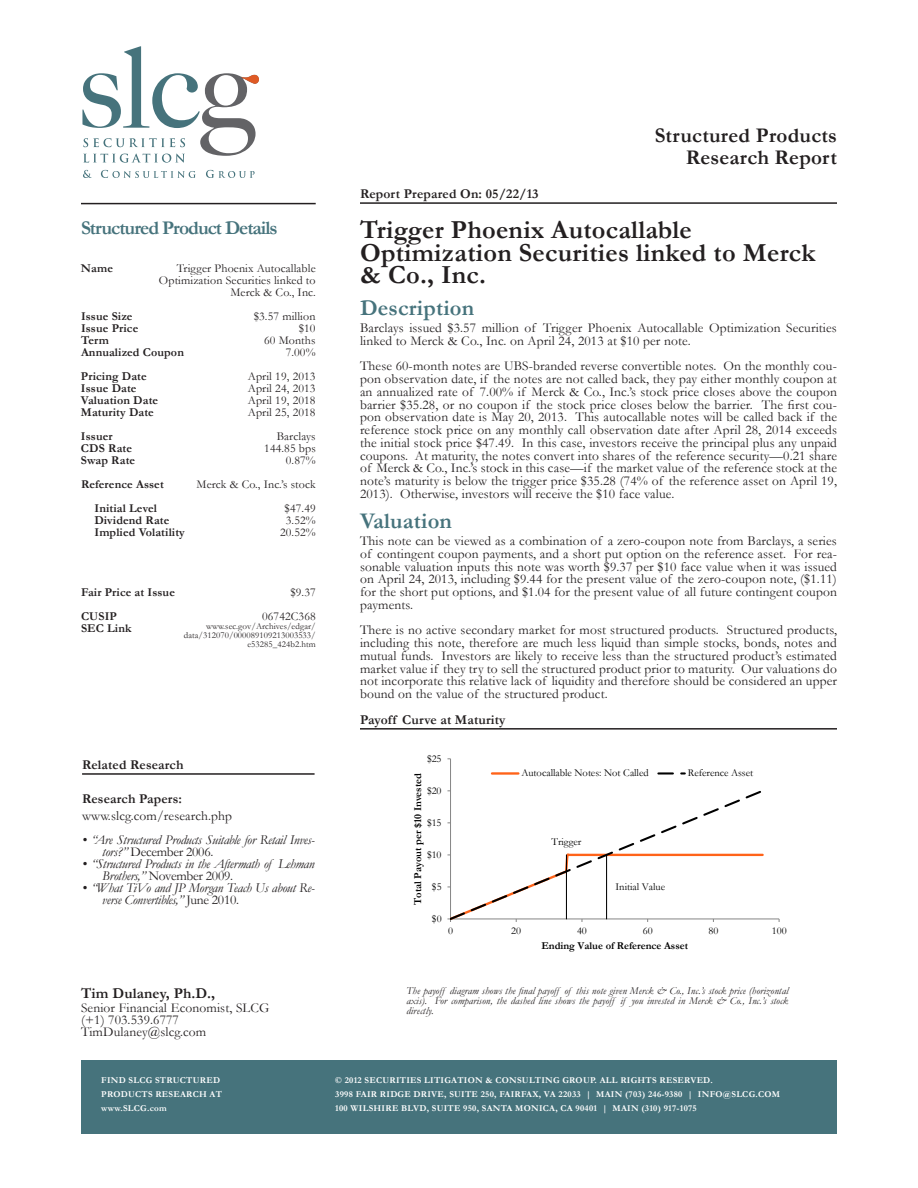
<style>
.page{position:relative;width:918px;height:1188px;background:#fff}
.page>*{position:absolute;margin:0;border:0;box-sizing:border-box;transform-origin:0 0}
.t1{font:700 26.25px/22.5px "Garamond";letter-spacing:.01em;color:#231f20}
.t2{font:700 22.5px "Garamond";letter-spacing:.01em;color:#46737c}
.t3{font:700 21px/22.5px "Garamond";letter-spacing:.01em;color:#231f20;text-align:right}
.t4{font:700 19.5px "Garamond";letter-spacing:-.05em;color:#46737c}
.t5{font:700 15px "Garamond";letter-spacing:.01em;color:#231f20}
.t6{font:13.5px/12.8px "Garamond";letter-spacing:.01em;color:#231f20;text-align:justify}
.t7{font:italic 13.5px/12px "Garamond";letter-spacing:-.02em;color:#231f20}
.t8{font:700 13.5px "Garamond";letter-spacing:.01em;color:#231f20}
.t9{font:12px/12px "Garamond";letter-spacing:.01em;color:#231f20;text-align:right}
.t10{font:700 12px/12px "Garamond";letter-spacing:.01em;color:#231f20}
.t11{font:italic 10.5px/9.8px "Garamond";letter-spacing:.01em;color:#231f20;text-align:justify}
.t12{font:10.5px "Garamond";letter-spacing:-.005em;color:#000}
.t13{font:700 10.5px "Garamond";color:#000}
.t14{font:700 9px/14.2px "Garamond";letter-spacing:.03em;color:#fff}
.t15{font:9px/9px "Garamond";letter-spacing:.01em;color:#231f20;text-align:right}
.s1{font-style:normal}
</style>
<div class="page">
<hr style="left:360px;top:202px;width:477px;height:2px;background:#231f20">
<hr style="left:360px;top:728px;width:477px;height:2px;background:#231f20">
<hr style="left:450px;top:759px;width:1px;height:160px;background:#868686">
<hr style="left:451px;top:919px;width:328px;height:1px;background:#868686">
<svg style="left:447px;top:790px;width:318px;height:132px"></svg>
<hr style="left:606px;top:855px;width:1px;height:64px;background:#000">
<hr style="left:566px;top:855px;width:1px;height:64px;background:#000">
<hr style="left:492px;top:772px;width:26px;height:3px;background:#ff6319">
<svg style="left:658px;top:772px;width:27px;height:3px"></svg>
<hr style="left:81px;top:203px;width:235px;height:1px;background:#231f20">
<div style="left:81px;top:1061px;width:234px;height:73px;background:#46737c"></div>
<div style="left:315px;top:1061px;width:522px;height:73px;background:#46737c"></div>
<hr style="left:82px;top:773px;width:233px;height:2px;background:#231f20">
<svg style="left:83px;top:170px;width:9px;height:8px"></svg>
<svg style="left:101px;top:170px;width:95px;height:8px"></svg>
<svg style="left:206px;top:170px;width:49px;height:8px"></svg>
<svg style="left:82px;top:46px;width:177px;height:117px"></svg>
<h3 class="t4" style="left:81px;top:215px;width:198px">Structured Product Details</h3>
<p class="t10" style="left:81px;top:263px;width:33px">Name</p>
<p class="t9" style="left:159px;top:262px;width:158px">Trigger Phoenix Autocallable<br>Optimization Securities linked to<br>Merck &amp; Co., Inc.</p>
<p class="t9" style="left:254px;top:310px;width:63px">$3.57 million $10<br>60 Months<br>7.00%</p>
<p class="t9" style="left:248px;top:370px;width:69px;text-align:justify">April 19, 2013<br>April 24, 2013<br>April 19, 2018<br>April 25, 2018</p>
<p class="t10" style="left:81px;top:310px;width:104px">Issue Size<br>Issue Price<br>Term<br>Annualized Coupon</p>
<p class="t10" style="left:81px;top:370px;width:79px">Pricing Date<br>Issue Date<br>Valuation Date<br>Maturity Date</p>
<p class="t10" style="left:81px;top:430px;width:56px">Issuer<br>CDS Rate<br>Swap Rate</p>
<p class="t9" style="left:264px;top:430px;width:53px">Barclays<br>144.85 bps<br>0.87%</p>
<p class="t10" style="left:94px;top:502px;width:92px">Initial Level<br>Dividend Rate<br>Implied Volatility</p>
<p class="t9" style="left:280px;top:502px;width:37px;text-align:center">$47.49<br>3.52%<br>20.52%</p>
<p class="t10" style="left:81px;top:479px;width:84px">Reference Asset</p>
<p class="t9" style="left:197px;top:478px;width:121px">Merck &amp; Co., Inc.’s stock</p>
<p class="t10" style="left:81px;top:580px;width:95px;line-height:24px">Fair Price at Issue<br>CUSIP</p>
<p class="t10" style="left:81px;top:622px;width:52px">SEC Link</p>
<p class="t9" style="left:262px;top:580px;width:55px;line-height:24px">$9.37<br>06742C368</p>
<p class="t15" style="left:184px;top:621px;width:133px">www.sec.gov/Archives/edgar/ data/312070/000089109213003533/ e53285_424b2.htm</p>
<p class="t8" style="left:82px;top:755px;width:103px">Related Research</p>
<p class="t8" style="left:82px;top:790px;width:102px">Research Papers:</p>
<p class="t6" style="left:82px;top:809px;width:151px">www.slcg.com/research.php</p>
<p class="t7" style="left:102px;top:833px;width:214px;text-indent:-20px">• “Are Structured Products Suitable for Retail Inves&shy;tors?” <span class="s1">December 2006.</span></p>
<p class="t7" style="left:102px;top:857px;width:214px;text-indent:-20px">• “Structured Products in the Aftermath of Lehman<br>Brothers,” <span class="s1">November 2009.</span></p>
<p class="t7" style="left:102px;top:881px;width:214px;text-indent:-20px">• “What TiVo and JP Morgan Teach Us about Re&shy;verse Convertibles,” <span class="s1">June 2010.</span></p>
<h3 class="t3" style="left:655px;top:124px;width:184px">Structured Products<br>Research Report</h3>
<p class="t8" style="left:360px;top:184px;width:180px">Report Prepared On: 05/22/13</p>
<h1 class="t1" style="left:360px;top:219px;width:457px">Trigger Phoenix Autocallable<br>Optimization Securities linked to Merck &amp; Co., Inc.</h1>
<h2 class="t2" style="left:360px;top:292px;width:116px">Description</h2>
<p class="t6" style="left:360px;top:321px;width:478px">Barclays issued $3.57 million of Trigger Phoenix Autocallable Optimization Securities linked to Merck &amp; Co., Inc. on April 24, 2013 at $10 per note.</p>
<p class="t6" style="left:360px;top:359px;width:479px">These 60-month notes are UBS-branded reverse convertible notes. On the monthly cou&shy;pon observation date, if the notes are not called back, they pay either monthly coupon at an annualized rate of 7.00% if Merck &amp; Co., Inc.’s stock price closes above the coupon barrier $35.28, or no coupon if the stock price closes below the barrier. The first cou&shy;pon observation date is May 20, 2013. This autocallable notes will be called back if the reference stock price on any monthly call observation date after April 28, 2014 exceeds the initial stock price $47.49. In this case, investors receive the principal plus any unpaid coupons. At maturity, the notes convert into shares of the reference security—0.21 share of Merck &amp; Co., Inc.’s stock in this case—if the market value of the reference stock at the note’s maturity is below the trigger price $35.28 (74% of the reference asset on April 19, 2013). Otherwise, investors will receive the $10 face value.</p>
<h2 class="t2" style="left:360px;top:505px;width:94px">Valuation</h2>
<p class="t6" style="left:360px;top:534px;width:479px">This note can be viewed as a combination of a zero-coupon note from Barclays, a series of contingent coupon payments, and a short put option on the reference asset. For rea&shy;sonable valuation inputs this note was worth $9.37 per $10 face value when it was issued on April 24, 2013, including $9.44 for the present value of the zero-coupon note, ($1.11) for the short put options, and $1.04 for the present value of all future contingent coupon payments.</p>
<p class="t6" style="left:360px;top:623px;width:479px">There is no active secondary market for most structured products. Structured products, including this note, therefore are much less liquid than simple stocks, bonds, notes and mutual funds. Investors are likely to receive less than the structured product’s estimated market value if they try to sell the structured product prior to maturity. Our valuations do not incorporate this relative lack of liquidity and therefore should be considered an upper bound on the value of the structured product.</p>
<p class="t8" style="left:360px;top:710px;width:147px">Payoff Curve at Maturity</p>
<p class="t12" style="left:427px;top:751px;width:16px">$25</p>
<p class="t13" style="left:411px;top:905px;width:133px;rotate:-90deg">Total Payout per $10 Invested</p>
<p class="t12" style="left:427px;top:783px;width:16px">$20</p>
<p class="t12" style="left:427px;top:815px;width:16px">$15</p>
<p class="t12" style="left:427px;top:847px;width:16px">$10</p>
<p class="t12" style="left:432px;top:879px;width:11px">$5</p>
<p class="t12" style="left:432px;top:911px;width:11px">$0</p>
<p class="t12" style="left:521px;top:766px;width:129px">Autocallable Notes: Not Called</p>
<p class="t12" style="left:688px;top:766px;width:67px">Reference Asset</p>
<p class="t12" style="left:552px;top:834px;width:31px">Trigger</p>
<p class="t12" style="left:616px;top:880px;width:51px">Initial Value</p>
<p class="t12" style="left:448px;top:924px;width:6px">0</p>
<p class="t12" style="left:511px;top:924px;width:11px">20</p>
<p class="t12" style="left:577px;top:924px;width:11px">40</p>
<p class="t12" style="left:643px;top:924px;width:11px">60</p>
<p class="t12" style="left:709px;top:924px;width:11px">80</p>
<p class="t12" style="left:772px;top:924px;width:16px">100</p>
<p class="t13" style="left:541px;top:939px;width:148px">Ending Value of Reference Asset</p>
<p class="t11" style="left:406px;top:986px;width:383px">The payoff diagram shows the final payoff of this note given Merck &amp; Co., Inc.’s stock price (horizontal axis). For comparison, the dashed line shows the payoff if you invested in Merck &amp; Co., Inc.’s stock directly.</p>
<p class="t5" style="left:81px;top:983px;width:136px">Tim Dulaney, Ph.D.,</p>
<p class="t6" style="left:81px;top:1001px;width:190px;line-height:12px;text-align:left">Senior Financial Economist, SLCG (+1) 703.539.6777<br>TimDulaney@slcg.com</p>
<p class="t14" style="left:101px;top:1073px;width:122px">FIND SLCG STRUCTURED<br>PRODUCTS RESEARCH AT www.SLCG.com</p>
<p class="t14" style="left:335px;top:1073px;width:446px">© 2012 SECURITIES LITIGATION &amp; CONSULTING GROUP. ALL RIGHTS RESERVED.<br>3998 FAIR RIDGE DRIVE, SUITE 250, FAIRFAX, VA 22033 | MAIN (703) 246-9380 | INFO@SLCG.COM<br>100 WILSHIRE BLVD, SUITE 950, SANTA MONICA, CA 90401 | MAIN (310) 917-1075</p>
</div>
